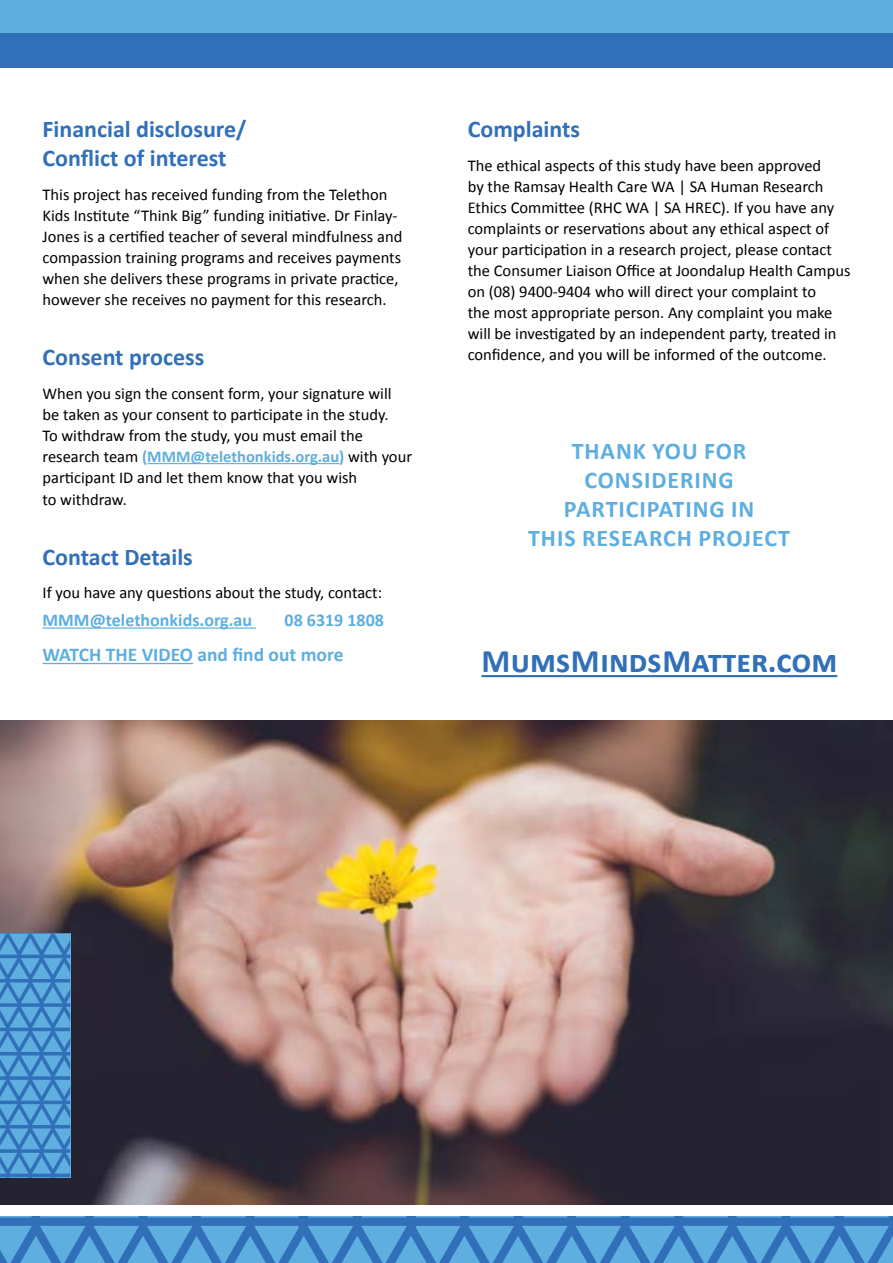
<style>
.page{position:relative;width:893px;height:1263px;background:#fff}
.page>*{position:absolute;margin:0;border:0;box-sizing:border-box;transform-origin:0 0}
.t1{font:700 33px "Calibri";color:#3170b8}
.t2{font:700 24px/29.2px "Calibri";color:#3170b8}
.t3{font:700 24px/28.8px "Calibri";letter-spacing:.04em;color:#5eaee0;text-align:center}
.t4{font:700 19.5px "Calibri";color:#5eaee0}
.t5{font:700 18px "Calibri";color:#5eaee0}
.t6{font:16.5px/21px "Calibri";color:#000}
.s1{font-weight:700;color:#5eaee0}
</style>
<div class="page">
<svg style="left:0;top:1216px;width:893px;height:47px;background:#4a92ce"></svg>
<hr style="left:147px;top:463px;width:192px;height:1px;background:#5eaee0">
<hr style="left:43px;top:627px;width:213px;height:2px;background:#5eaee0">
<hr style="left:43px;top:663px;width:150px;height:1px;background:#5eaee0">
<hr style="left:481px;top:675px;width:356px;height:2px;background:#3170b8">
<img style="left:0;top:720px;width:893px;height:484px">
<svg style="left:0;top:933px;width:70px;height:245px;background:#4b94cf"></svg>
<div style="left:0;top:0;width:893px;height:34px;background:#5eaee0"></div>
<div style="left:0;top:33px;width:893px;height:34px;background:#3170b8"></div>
<h2 class="t2" style="left:43px;top:113px;width:205px">Financial disclosure/<br>Conflict of interest</h2>
<p class="t6" style="left:43px;top:183px;width:361px">This project has received funding from the Telethon Kids Institute “Think Big” funding initiative. Dr Finlay-Jones is a certified teacher of several mindfulness and compassion training programs and receives payments when she delivers these programs in private practice, however she receives no payment for this research.</p>
<h2 class="t2" style="left:43px;top:342px;width:163px">Consent process</h2>
<p class="t6" style="left:43px;top:382px;width:371px">When you sign the consent form, your signature will be taken as your consent to participate in the study.<br>To withdraw from the study, you must email the research team <span class="s1">(MMM@telethonkids.org.au)</span> with your participant ID and let them know that you wish<br>to withdraw.</p>
<h2 class="t2" style="left:43px;top:541px;width:152px">Contact Details</h2>
<p class="t6" style="left:43px;top:582px;width:341px">If you have any questions about the study, contact:</p>
<p class="t5" style="left:43px;top:607px;width:211px">MMM@telethonkids.org.au</p>
<p class="t5" style="left:285px;top:607px;width:101px">08 6319 1808</p>
<p class="t4" style="left:43px;top:641px;width:303px">WATCH THE VIDEO and find out more</p>
<h2 class="t2" style="left:468px;top:113px;width:114px">Complaints</h2>
<p class="t6" style="left:468px;top:154px;width:384px">The ethical aspects of this study have been approved<br>by the Ramsay Health Care WA | SA Human Research Ethics Committee (RHC WA | SA HREC). If you have any complaints or reservations about any ethical aspect of your participation in a research project, please contact the Consumer Liaison Office at Joondalup Health Campus on (08) 9400-9404 who will direct your complaint to<br>the most appropriate person. Any complaint you make will be investigated by an independent party, treated in confidence, and you will be informed of the outcome.</p>
<h2 class="t3" style="left:528px;top:436px;width:263px">THANK YOU FOR<br>CONSIDERING<br>PARTICIPATING IN<br>THIS RESEARCH PROJECT</h2>
<h1 class="t1" style="left:481px;top:638px;width:357px">MumsMindsMatter.com</h1>
</div>
